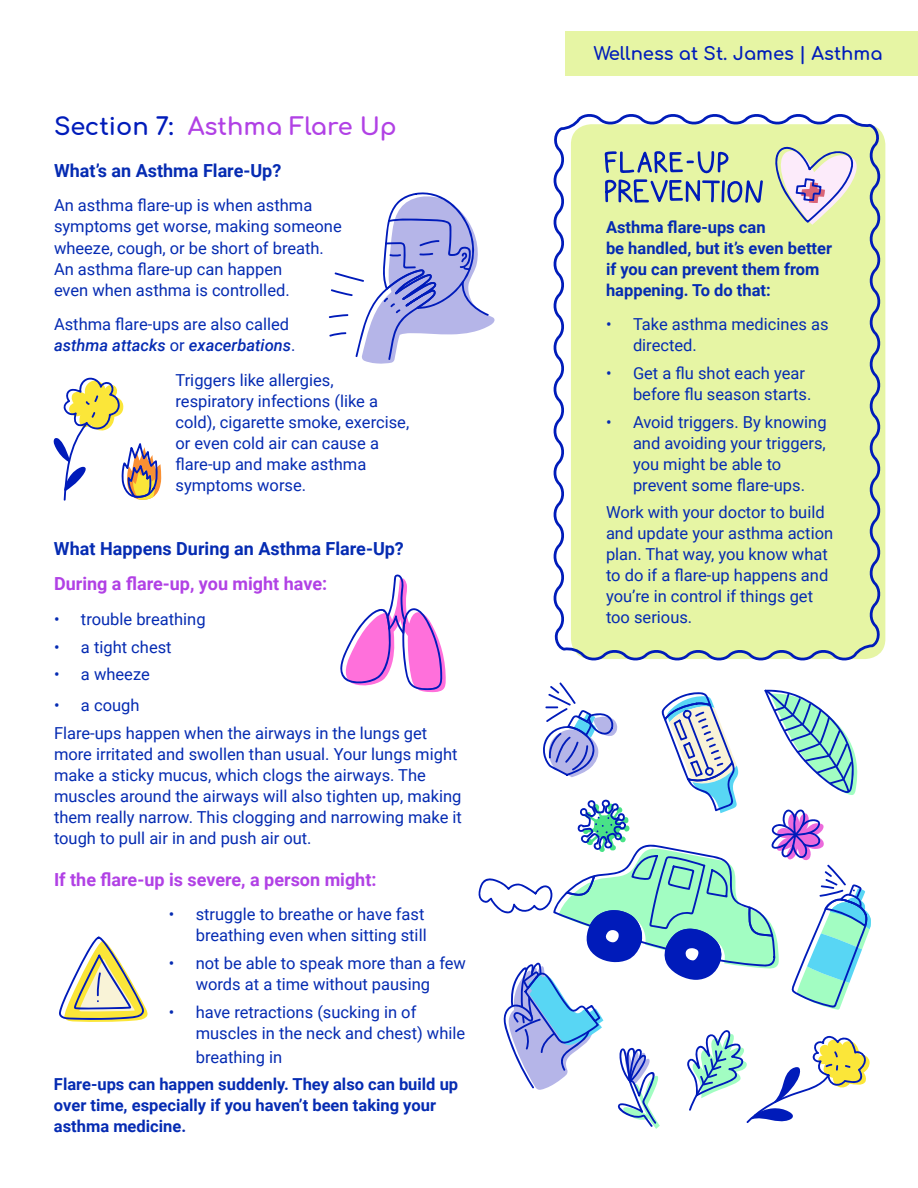
<style>
.page{position:relative;width:918px;height:1188px;background:#fff}
.page>*{position:absolute;margin:0;border:0;box-sizing:border-box;transform-origin:0 0}
.t1{font:700 24px "Comfortaa";color:#b141e5}
.t2{font:700 18px "Roboto";color:#b141e5}
.t3{font:700 18px "Roboto";color:#052bb2}
.t4{font:700 18px "Comfortaa";color:#001cba}
.t5{font:16.5px/21px "Roboto";color:#052bb2}
.t6{font:700 16.5px/21px "Roboto";color:#052bb2}
.s1{color:#001cba}
.s2{font-weight:500;font-style:italic}
</style>
<div class="page">
<div style="left:565px;top:32px;width:353px;height:44px;background:#e6f5a4"></div>
<svg style="left:553px;top:114px;width:331px;height:547px;background:#dfedaa"></svg>
<svg style="left:59px;top:937px;width:89px;height:85px"></svg>
<svg style="left:329px;top:192px;width:166px;height:172px"></svg>
<svg style="left:54px;top:378px;width:107px;height:123px"></svg>
<svg style="left:775px;top:147px;width:82px;height:78px;background:#d8d6ca"></svg>
<svg style="left:340px;top:575px;width:106px;height:117px"></svg>
<svg style="left:605px;top:151px;width:158px;height:52px;background:#adbfa8"></svg>
<svg style="left:479px;top:682px;width:392px;height:447px"></svg>
<h1 class="t1" style="left:54px;top:116px;width:344px"><span class="s1">Section 7:</span> Asthma Flare Up</h1>
<p class="t3" style="left:54px;top:163px;width:229px">What’s an Asthma Flare-Up?</p>
<p class="t5" style="left:54px;top:195px;width:289px">An asthma flare-up is when asthma symptoms get worse, making someone wheeze, cough, or be short of breath.<br>An asthma flare-up can happen<br>even when asthma is controlled.</p>
<p class="t5" style="left:54px;top:313px;width:243px">Asthma flare-ups are also called <span class="s2">asthma attacks</span> or <span class="s2">exacerbations</span>.</p>
<p class="t5" style="left:176px;top:369px;width:235px">Triggers like allergies, respiratory infections (like a cold), cigarette smoke, exercise, or even cold air can cause a flare-up and make asthma symptoms worse.</p>
<p class="t3" style="left:54px;top:542px;width:351px">What Happens During an Asthma Flare-Up?</p>
<p class="t2" style="left:54px;top:571px;width:275px">During a flare-up, you might have:</p>
<p class="t5" style="left:54px;top:610px;width:153px">• trouble breathing</p>
<p class="t5" style="left:54px;top:637px;width:119px">• a tight chest</p>
<p class="t5" style="left:54px;top:665px;width:97px">• a wheeze</p>
<p class="t5" style="left:54px;top:692px;width:375px;line-height:27.8px">• a cough<br>Flare-ups happen when the airways in the lungs get</p>
<p class="t5" style="left:54px;top:743px;width:410px">more irritated and swollen than usual. Your lungs might make a sticky mucus, which clogs the airways. The muscles around the airways will also tighten up, making them really narrow. This clogging and narrowing make it tough to pull air in and push air out.</p>
<p class="t2" style="left:54px;top:867px;width:324px">If the flare-up is severe, a person might:</p>
<p class="t5" style="left:169px;top:905px;width:259px;text-align:right">• struggle to breathe or have fast breathing even when sitting still</p>
<p class="t5" style="left:169px;top:954px;width:299px;text-align:center">• not be able to speak more than a few words at a time without pausing</p>
<p class="t5" style="left:196px;top:1002px;width:271px;text-indent:-27px">• have retractions (sucking in of muscles in the neck and chest) while</p>
<p class="t5" style="left:196px;top:1047px;width:88px">breathing in</p>
<p class="t6" style="left:54px;top:1075px;width:406px">Flare-ups can happen suddenly. They also can build up over time, especially if you haven’t been taking your asthma medicine.</p>
<p class="t4" style="left:594px;top:46px;width:290px">Wellness at St. James | Asthma</p>
<p class="t6" style="left:606px;top:216px;width:228px">Asthma flare-ups can<br>be handled, but it’s even better if you can prevent them from happening. To do that:</p>
<p class="t5" style="left:633px;top:315px;width:197px;text-indent:-27px">• Take asthma medicines as directed.</p>
<p class="t5" style="left:633px;top:364px;width:180px;text-indent:-27px">• Get a flu shot each year before flu season starts.</p>
<p class="t5" style="left:633px;top:412px;width:195px;text-indent:-27px">• Avoid triggers. By knowing and avoiding your triggers, you might be able to prevent some flare-ups.</p>
<p class="t5" style="left:606px;top:501px;width:229px">Work with your doctor to build and update your asthma action plan. That way, you know what to do if a flare-up happens and you’re in control if things get too serious.</p>
</div>
